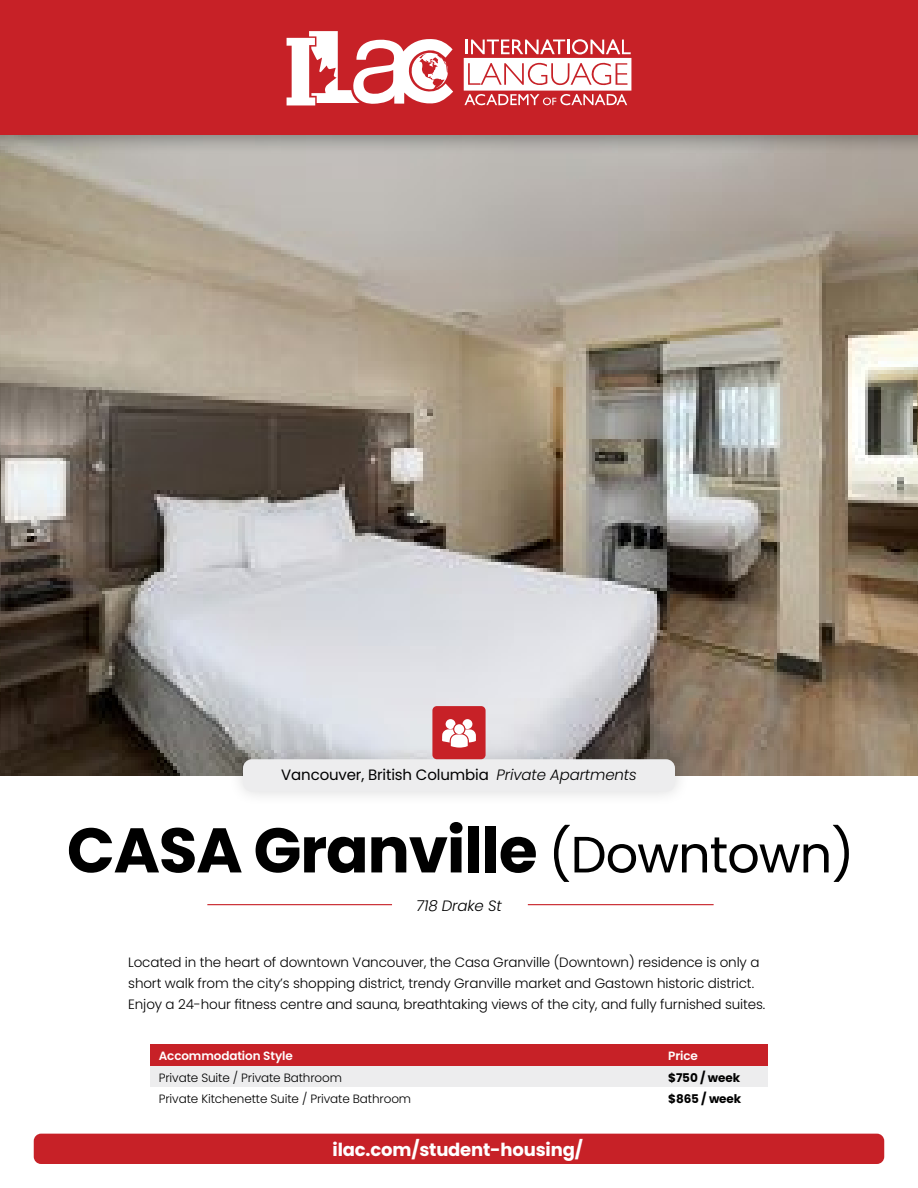
<style>
.page{position:relative;width:918px;height:1188px;background:#fff}
.page>*{position:absolute;margin:0;border:0;box-sizing:border-box;transform-origin:0 0}
.t1{font:700 63px "Poppins";letter-spacing:-.02em;color:#000}
.t2{font:700 18px "Poppins";letter-spacing:-.01em;color:#fff}
.t3{font:15px "Poppins";letter-spacing:-.01em;color:#000}
.t4{font:italic 300 15px "Poppins";letter-spacing:-.01em;color:#000}
.t5{font:300 13.5px/21px "Poppins";letter-spacing:-.01em;color:#000}
.t6{font:300 12px/21.1px "Poppins";letter-spacing:-.01em;color:#000}
.t7{font:600 12px "Poppins";letter-spacing:-.01em;color:#fff}
.t8{font:700 12px/21.1px "Poppins";letter-spacing:-.01em;color:#000}
.s1{font-weight:300;font-style:italic}
.s2{font-weight:400;font-size:51px}
</style>
<div class="page">
<img style="left:0;top:155px;width:918px;height:620px">
<div style="left:228px;top:744px;width:462px;height:63px;background:#000;opacity:.15"></div>
<div style="left:243px;top:759px;width:432px;height:33px;background:#ededee;border-radius:9px"></div>
<div style="left:432px;top:706px;width:54px;height:53px;background:#c72127;border-radius:4px"></div>
<svg style="left:442px;top:719px;width:34px;height:29px"></svg>
<hr style="left:207px;top:904px;width:185px;height:1px;background:#c72127">
<hr style="left:528px;top:904px;width:186px;height:1px;background:#c72127">
<div style="left:150px;top:1044px;width:618px;height:23px;background:#c72127"></div>
<div style="left:150px;top:1066px;width:618px;height:23px;background:#ededee"></div>
<div style="left:150px;top:1088px;width:618px;height:22px;background:#fff"></div>
<div style="left:0;top:0;width:918px;height:155px;background:#000;opacity:.3"></div>
<div style="left:0;top:0;width:918px;height:135px;background:#c72127"></div>
<svg style="left:287px;top:31px;width:166px;height:74px"></svg>
<svg style="left:464px;top:39px;width:167px;height:67px"></svg>
<div style="left:34px;top:1134px;width:850px;height:30px;background:#c72127;border-radius:7px"></div>
<p class="t3" style="left:281px;top:766px;width:357px">Vancouver, British Columbia <span class="s1">Private Apartments</span></p>
<h1 class="t1" style="left:67px;top:814px;width:789px">CASA Granville <span class="s2">(Downtown)</span></h1>
<p class="t4" style="left:416px;top:897px;width:87px">718 Drake St</p>
<p class="t5" style="left:128px;top:952px;width:639px">Located in the heart of downtown Vancouver, the Casa Granville (Downtown) residence is only a short walk from the city’s shopping district, trendy Granville market and Gastown historic district.<br>Enjoy a 24-hour fitness centre and sauna, breathtaking views of the city, and fully furnished suites.</p>
<p class="t7" style="left:159px;top:1049px;width:136px">Accommodation Style</p>
<p class="t7" style="left:668px;top:1049px;width:31px">Price</p>
<p class="t6" style="left:159px;top:1067px;width:254px">Private Suite / Private Bathroom<br>Private Kitchenette Suite / Private Bathroom</p>
<p class="t8" style="left:668px;top:1067px;width:75px">$750 / week $865 / week</p>
<h2 class="t2" style="left:333px;top:1139px;width:252px">ilac.com/student-housing/</h2>
</div>
